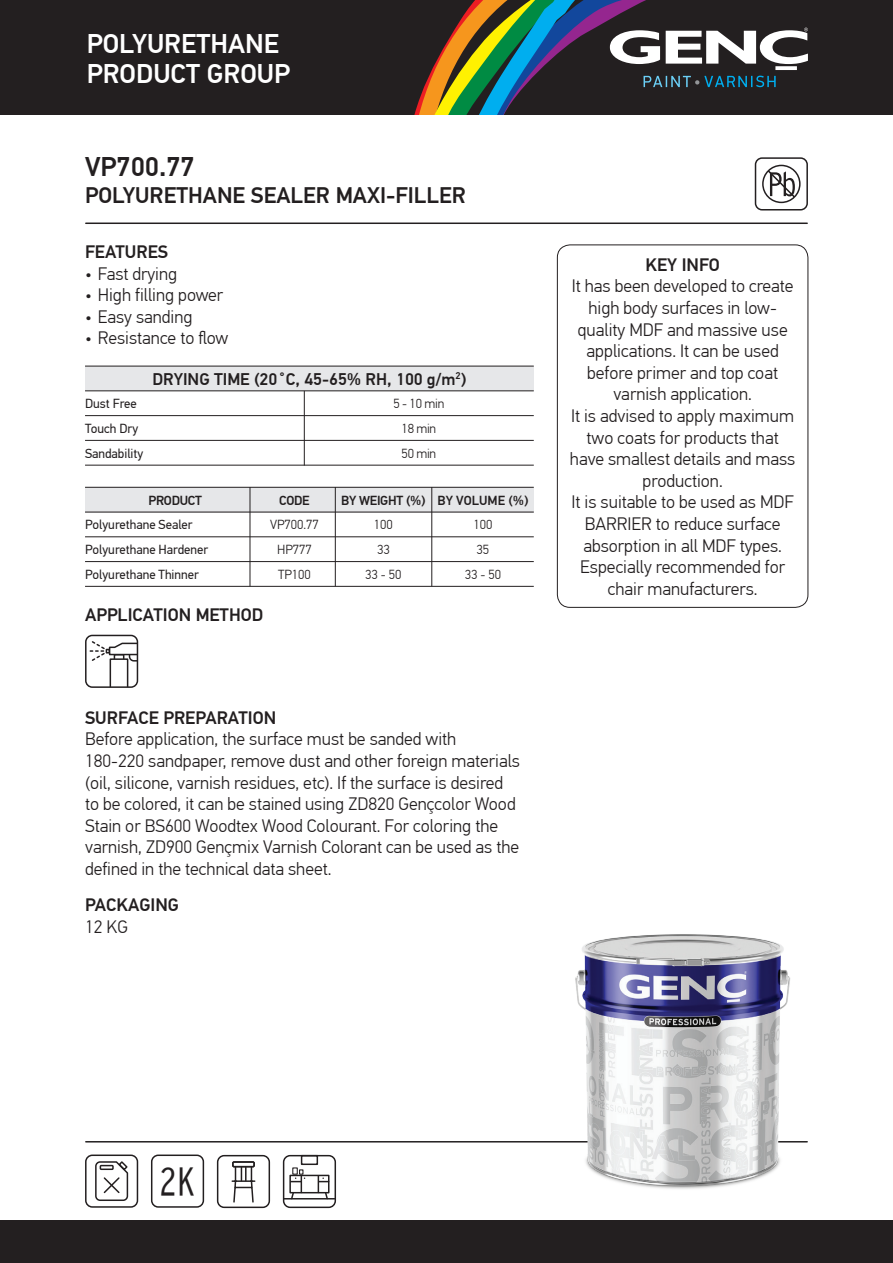
<style>
.page{position:relative;width:893px;height:1263px;background:#fff}
.page>*{position:absolute;margin:0;border:0;box-sizing:border-box;transform-origin:0 0}
.t1{font:39.3px "Interstate Condensed X Light";color:#231f20}
.t2{font:500 27px/30px "PF Din Text Pro";color:#fff}
.t3{font:500 27px "PF Din Text Pro";color:#231f20}
.t4{font:500 22.5px "PF Din Text Pro";color:#231f20}
.t5{font:300 18px/21.6px "PF Din Text Pro";color:#231f20;text-align:center}
.t6{font:500 18px "PF Din Text Pro";color:#231f20}
.t7{font:500 16.8px "PF Din Text Pro";color:#231f20}
.t8{font:13.2px/24.8px "PF Din Text Pro";color:#231f20}
.t9{font:300 13.2px/24.8px "PF Din Text Pro";color:#231f20;text-align:center}
.t10{font:500 13.2px "PF Din Text Pro";letter-spacing:-.02em;color:#231f20}
.t11{font:300 13.2px/24.8px "PF Din Text Pro";letter-spacing:-.02em;color:#231f20;text-align:center}
.t12{font:500 13.2px "PF Din Text Pro";color:#231f20}
</style>
<div class="page">
<div style="left:0;top:0;width:893px;height:115px;background:#231f20"></div>
<div style="left:0;top:1220px;width:893px;height:43px;background:#231f20"></div>
<svg style="left:414px;top:0;width:394px;height:115px"></svg>
<hr style="left:86px;top:222px;width:721px;height:2px;background:#231f20">
<hr style="left:86px;top:1141px;width:721px;height:1px;background:#231f20">
<div style="left:557px;top:244px;width:251px;height:364px;border:1px solid #231f20;border-radius:13px"></div>
<div style="left:85px;top:1154px;width:53px;height:54px;border:2px solid #231f20;border-radius:7px"></div>
<svg style="left:95px;top:1161px;width:34px;height:40px"></svg>
<div style="left:151px;top:1154px;width:53px;height:54px;border:2px solid #231f20;border-radius:7px"></div>
<div style="left:85px;top:635px;width:53px;height:53px;border:2px solid #231f20;border-radius:7px"></div>
<svg style="left:90px;top:640px;width:47px;height:47px"></svg>
<div style="left:85px;top:366px;width:449px;height:25px;background:#e6e7e9"></div>
<div style="left:85px;top:487px;width:449px;height:25px;background:#e6e7e9"></div>
<hr style="left:85px;top:487px;width:449px;height:1px;background:#231f20">
<hr style="left:85px;top:512px;width:449px;height:1px;background:#231f20">
<hr style="left:250px;top:487px;width:1px;height:99px;background:#231f20">
<hr style="left:335px;top:487px;width:1px;height:99px;background:#231f20">
<hr style="left:431px;top:487px;width:1px;height:99px;background:#231f20">
<hr style="left:85px;top:536px;width:449px;height:1px;background:#231f20">
<hr style="left:85px;top:561px;width:449px;height:1px;background:#231f20">
<hr style="left:85px;top:586px;width:449px;height:1px;background:#231f20">
<hr style="left:85px;top:390px;width:449px;height:1px;background:#231f20">
<hr style="left:85px;top:465px;width:449px;height:1px;background:#231f20">
<hr style="left:304px;top:391px;width:1px;height:74px;background:#231f20">
<hr style="left:85px;top:415px;width:449px;height:1px;background:#231f20">
<hr style="left:85px;top:440px;width:449px;height:1px;background:#231f20">
<hr style="left:85px;top:366px;width:449px;height:1px;background:#231f20">
<div style="left:755px;top:157px;width:53px;height:53px;border:2px solid #231f20;border-radius:7px"></div>
<svg style="left:762px;top:164px;width:39px;height:40px"></svg>
<img style="left:573px;top:934px;width:219px;height:255px">
<div style="left:217px;top:1155px;width:53px;height:53px;border:2px solid #231f20;border-radius:7px"></div>
<svg style="left:231px;top:1161px;width:25px;height:42px"></svg>
<div style="left:283px;top:1155px;width:53px;height:53px;border:2px solid #231f20;border-radius:7px"></div>
<hr style="left:284px;top:1198px;width:51px;height:1px;background:#231f20">
<div style="left:301px;top:1155px;width:17px;height:10px;border:2px solid #231f20"></div>
<div style="left:292px;top:1167px;width:6px;height:8px;border:1px solid #231f20"></div>
<svg style="left:290px;top:1169px;width:39px;height:31px"></svg>
<h2 class="t2" style="left:87px;top:29px;width:205px">POLYURETHANE<br>PRODUCT GROUP</h2>
<h2 class="t3" style="left:85px;top:151px;width:111px">VP700.77</h2>
<p class="t4" style="left:85px;top:182px;width:382px">POLYURETHANE SEALER MAXI-FILLER</p>
<p class="t6" style="left:85px;top:241px;width:85px">FEATURES</p>
<p class="t5" style="left:85px;top:263px;width:94px">• Fast drying</p>
<p class="t5" style="left:85px;top:284px;width:140px">• High filling power</p>
<p class="t5" style="left:85px;top:306px;width:109px">• Easy sanding</p>
<p class="t5" style="left:85px;top:328px;width:145px">• Resistance to flow</p>
<p class="t7" style="left:152px;top:369px;width:315px">DRYING TIME (20˚C, 45-65% RH, 100 g/m<sup>2</sup>)</p>
<p class="t8" style="left:85px;top:391px;width:53px">Dust Free</p>
<p class="t11" style="left:393px;top:391px;width:52px">5 - 10 min<br>18 min<br>50 min</p>
<p class="t8" style="left:85px;top:416px;width:60px">Touch Dry<br>Sandability</p>
<p class="t10" style="left:149px;top:492px;width:55px">PRODUCT</p>
<p class="t10" style="left:279px;top:492px;width:32px">CODE</p>
<p class="t9" style="left:270px;top:513px;width:50px">VP700.77<br>HP777<br>TP100</p>
<p class="t8" style="left:85px;top:513px;width:125px">Polyurethane Sealer<br>Polyurethane Hardener<br>Polyurethane Thinner</p>
<p class="t6" style="left:85px;top:604px;width:180px">APPLICATION METHOD</p>
<p class="t10" style="left:341px;top:492px;width:86px">BY WEIGHT (%)</p>
<p class="t9" style="left:365px;top:513px;width:38px">100<br>33<br>33 - 50</p>
<p class="t12" style="left:438px;top:492px;width:92px">BY VOLUME (%)</p>
<p class="t9" style="left:465px;top:513px;width:38px">100<br>35<br>33 - 50</p>
<p class="t6" style="left:85px;top:707px;width:193px">SURFACE PREPARATION</p>
<p class="t5" style="left:85px;top:729px;width:436px;text-align:left">Before application, the surface must be sanded with<br>180-220 sandpaper, remove dust and other foreign materials (oil, silicone, varnish residues, etc). If the surface is desired to be colored, it can be stained using ZD820 Gençcolor Wood Stain or BS600 Woodtex Wood Colourant. For coloring the varnish, ZD900 Gençmix Varnish Colorant can be used as the defined in the technical data sheet.</p>
<p class="t6" style="left:85px;top:894px;width:95px">PACKAGING</p>
<p class="t5" style="left:85px;top:916px;width:45px">12 KG</p>
<p class="t6" style="left:645px;top:254px;width:76px">KEY INFO</p>
<p class="t5" style="left:570px;top:276px;width:227px">It has been developed to create high body surfaces in low&shy;quality MDF and massive use applications. It can be used before primer and top coat varnish application.<br>It is advised to apply maximum two coats for products that have smallest details and mass production.<br>It is suitable to be used as MDF<br>BARRIER to reduce surface absorption in all MDF types.<br>Especially recommended for chair manufacturers.</p>
<h1 class="t1" style="left:160px;top:1159px;width:37px">2K</h1>
</div>
